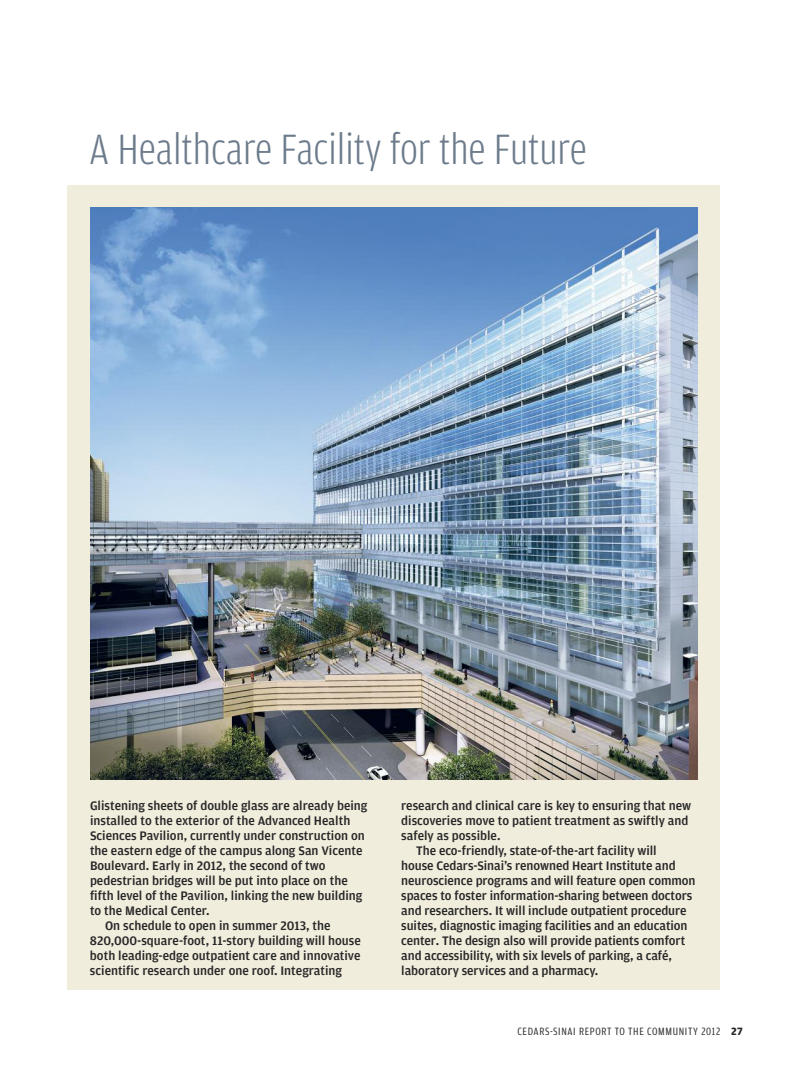
<style>
.page{position:relative;width:810px;height:1080px;background:#fff}
.page>*{position:absolute;margin:0;border:0;box-sizing:border-box;transform-origin:0 0}
.t1{font:300 45px "Amplitude Cond";color:#6c7b8b}
.t2{font:500 13.12px "Amplitude";color:#272627}
.t3{font:11.25px "Amplitude Cond";letter-spacing:.055em;color:#272627}
.s1{font-family:"Amplitude";font-weight:700}
</style>
<div class="page">
<div style="left:68px;top:185px;width:652px;height:805px;background:#f0eddc"></div>
<img style="left:90px;top:208px;width:608px;height:572px">
<h1 class="t1" style="left:89px;top:125px;width:499px">A Healthcare Facility for the Future</h1>
<p class="t2" style="left:90px;top:798px;width:279px">Glistening sheets of double glass are already being</p>
<p class="t2" style="left:90px;top:813px;width:262px">installed to the exterior of the Advanced Health</p>
<p class="t2" style="left:90px;top:828px;width:276px">Sciences Pavilion, currently under construction on</p>
<p class="t2" style="left:90px;top:843px;width:274px">the eastern edge of the campus along San Vicente</p>
<p class="t2" style="left:90px;top:858px;width:237px">Boulevard. Early in 2012, the second of two</p>
<p class="t2" style="left:90px;top:873px;width:259px">pedestrian bridges will be put into place on the</p>
<p class="t2" style="left:90px;top:888px;width:274px">fifth level of the Pavilion, linking the new building</p>
<p class="t2" style="left:90px;top:903px;width:121px">to the Medical Center.</p>
<p class="t2" style="left:105px;top:918px;width:227px">On schedule to open in summer 2013, the</p>
<p class="t2" style="left:90px;top:933px;width:272px">820,000-square-foot, 11-story building will house</p>
<p class="t2" style="left:90px;top:948px;width:272px">both leading-edge outpatient care and innovative</p>
<p class="t2" style="left:90px;top:963px;width:253px">scientific research under one roof. Integrating</p>
<p class="t2" style="left:401px;top:798px;width:292px">research and clinical care is key to ensuring that new</p>
<p class="t2" style="left:401px;top:813px;width:289px">discoveries move to patient treatment as swiftly and</p>
<p class="t2" style="left:401px;top:828px;width:101px">safely as possible.</p>
<p class="t2" style="left:416px;top:843px;width:242px">The eco-friendly, state-of-the-art facility will</p>
<p class="t2" style="left:401px;top:858px;width:276px">house Cedars-Sinai’s renowned Heart Institute and</p>
<p class="t2" style="left:401px;top:873px;width:296px">neuroscience programs and will feature open common</p>
<p class="t2" style="left:401px;top:888px;width:293px">spaces to foster information-sharing between doctors</p>
<p class="t2" style="left:401px;top:903px;width:287px">and researchers. It will include outpatient procedure</p>
<p class="t2" style="left:401px;top:918px;width:288px">suites, diagnostic imaging facilities and an education</p>
<p class="t2" style="left:401px;top:933px;width:286px">center. The design also will provide patients comfort</p>
<p class="t2" style="left:401px;top:948px;width:272px">and accessibility, with six levels of parking, a café,</p>
<p class="t2" style="left:401px;top:963px;width:199px">laboratory services and a pharmacy.</p>
<p class="t3" style="left:518px;top:1025px;width:227px">CEDARS-SINAI REPORT TO THE COMMUNITY 2012 <span class="s1">27</span></p>
</div>
